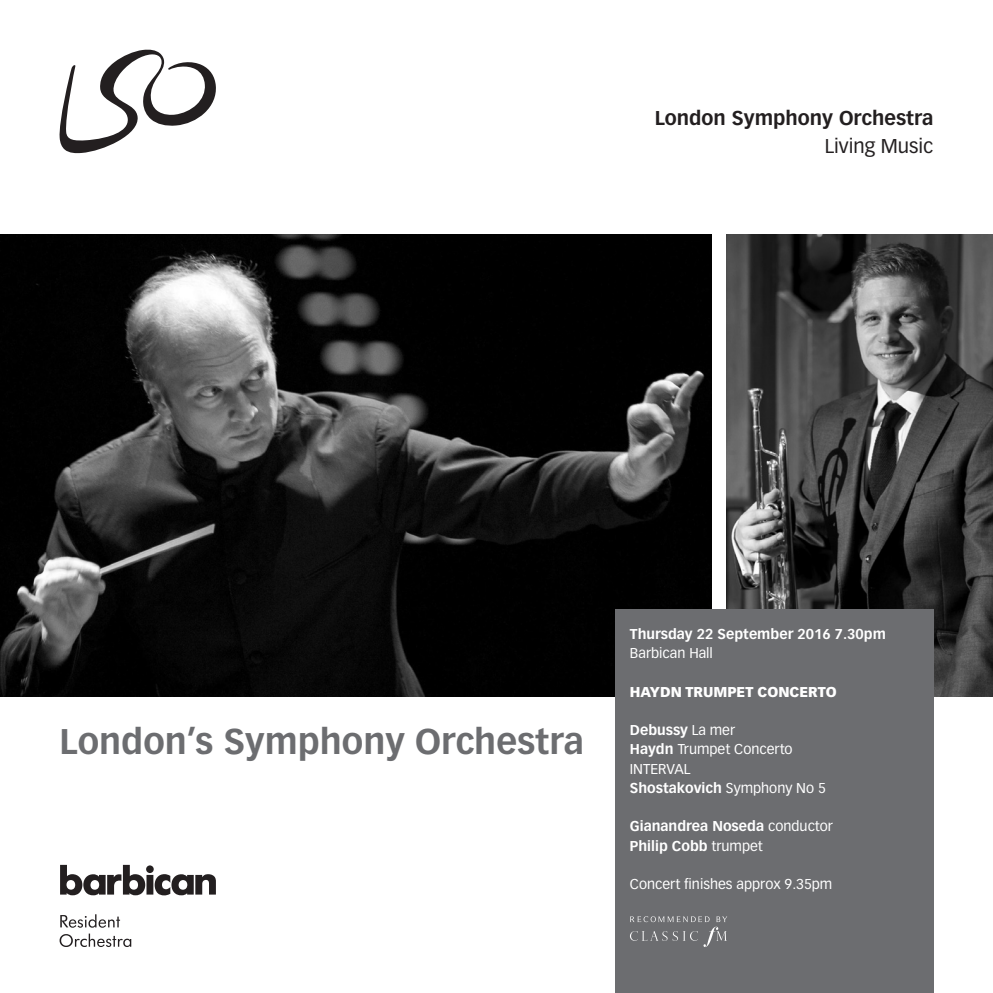
<style>
.page{position:relative;width:993px;height:993px;background:#fff}
.page>*{position:absolute;margin:0;border:0;box-sizing:border-box;transform-origin:0 0}
.t1{font:700 35px "Vectora LT Std";color:#6c6d70}
.t2{font:700 19.6px "Vectora LT Std";color:#231f20}
.t3{font:19.6px "Vectora LT Std";color:#231f20}
.Body{font:14px/19.2px "Vectora LT Std";color:#fff}
.Body-2{font:700 14px/19.2px "Vectora LT Std";color:#fff}
.Body-3{font:900 14px "Vectora LT Std";color:#fff}
.s1{font-weight:400}
.s2{font-weight:700}
</style>
<div class="page">
<img style="left:0;top:234px;width:711px;height:462px">
<svg style="left:59px;top:49px;width:157px;height:104px"></svg>
<svg style="left:60px;top:864px;width:156px;height:82px"></svg>
<img style="left:726px;top:234px;width:266px;height:462px">
<div style="left:614px;top:609px;width:319px;height:383px;background:#6c6d70"></div>
<svg style="left:630px;top:916px;width:97px;height:30px"></svg>
<p class="t2" style="left:654px;top:106px;width:280px">London Symphony Orchestra</p>
<p class="t3" style="left:824px;top:135px;width:110px">Living Music</p>
<p class="t1" style="left:60px;top:720px;width:525px">London’s Symphony Orchestra</p>
<p class="Body-2" style="left:629px;top:624px;width:257px">Thursday 22 September 2016 7.30pm<br><span class="s1">Barbican Hall</span></p>
<p class="Body-3" style="left:629px;top:682px;width:208px">HAYDN TRUMPET CONCERTO</p>
<p class="Body" style="left:629px;top:720px;width:197px"><span class="s2">Debussy</span> La mer<br><span class="s2">Haydn</span> Trumpet Concerto<br>INTERVAL<br><span class="s2">Shostakovich</span> Symphony No 5</p>
<p class="Body-2" style="left:629px;top:816px;width:205px">Gianandrea Noseda <span class="s1">conductor<br></span>Philip Cobb <span class="s1">trumpet</span></p>
<p class="Body" style="left:629px;top:874px;width:204px">Concert finishes approx 9.35pm</p>
</div>
